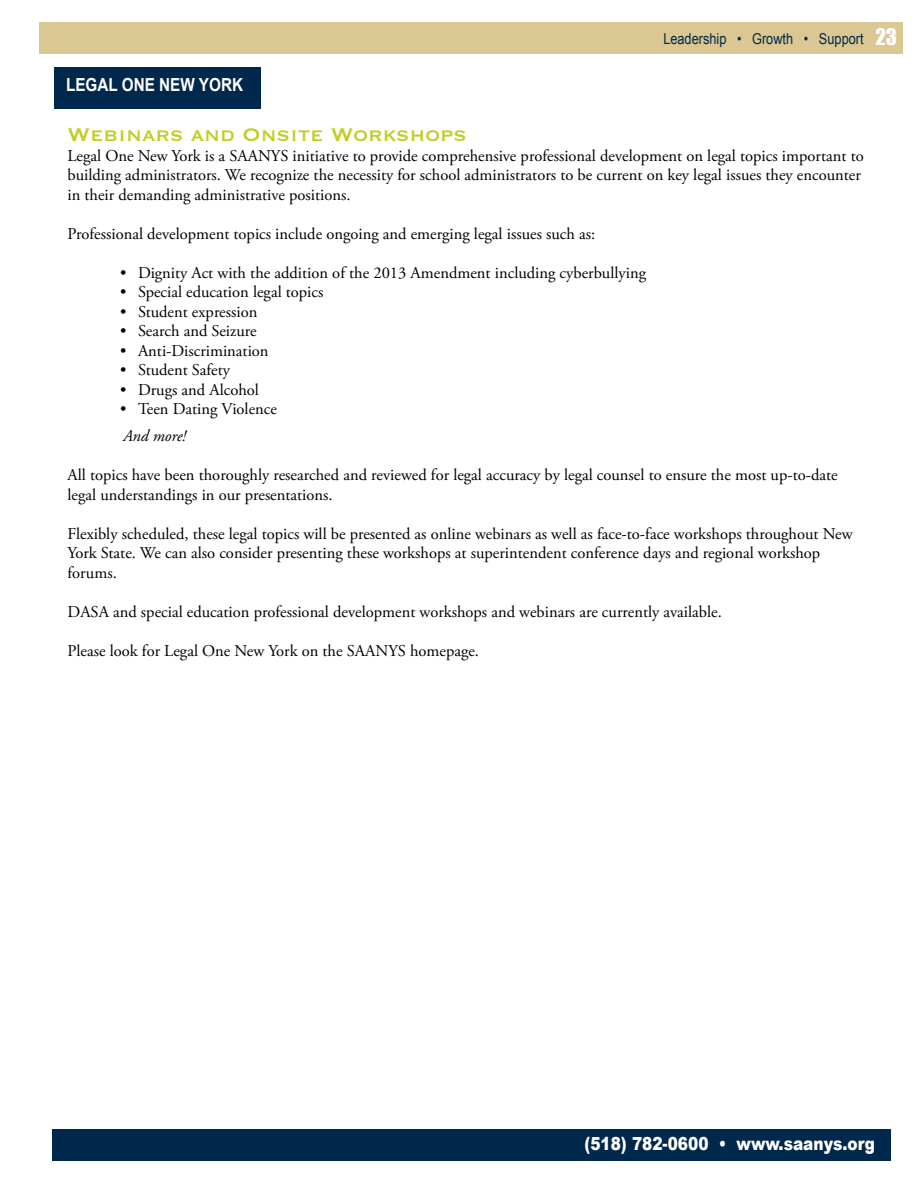
<style>
.page{position:relative;width:918px;height:1188px;background:#fff}
.page>*{position:absolute;margin:0;border:0;box-sizing:border-box;transform-origin:0 0}
.t1{font:24px "Copperplate";color:#c1cd23}
.t2{font:900 18px "Arial";color:#fff;scale:.85 1}
.t3{font:700 18px "Arial";color:#fff;scale:.85 1}
.t4{font:16.5px/19.5px "Adobe Garamond Pro";color:#000}
.t5{font:italic 16.5px "Adobe Garamond Pro";color:#000}
.t6{font:15px "Arial";color:#00274c;scale:.85 1}
.s1{font-family:"Impact";font-size:21px;color:#fff}
</style>
<div class="page">
<div style="left:52px;top:1130px;width:839px;height:31px;background:#00274c"></div>
<div style="left:54px;top:68px;width:206px;height:42px;background:#00274c"></div>
<div style="left:39px;top:22px;width:864px;height:32px;background:#dac792"></div>
<p class="t3" style="left:66px;top:73px;width:210px">LEGAL ONE NEW YORK</p>
<p class="t6" style="left:663px;top:29px;width:276px">Leadership • Growth • Support <span class="s1">23</span></p>
<h1 class="t1" style="left:67px;top:119px;width:401px">Webinars and Onsite Workshops</h1>
<p class="t4" style="left:67px;top:146px;width:798px">Legal One New York is a SAANYS initiative to provide comprehensive professional development on legal topics important to building administrators. We recognize the necessity for school administrators to be current on key legal issues they encounter in their demanding administrative positions.</p>
<p class="t4" style="left:67px;top:224px;width:529px">Professional development topics include ongoing and emerging legal issues such as:</p>
<p class="t4" style="left:120px;top:263px;width:528px">• Dignity Act with the addition of the 2013 Amendment including cyberbullying</p>
<p class="t4" style="left:120px;top:283px;width:205px">• Special education legal topics</p>
<p class="t4" style="left:120px;top:302px;width:139px">• Student expression</p>
<p class="t4" style="left:120px;top:322px;width:138px">• Search and Seizure</p>
<p class="t4" style="left:120px;top:341px;width:150px">• Anti-Discrimination</p>
<p class="t4" style="left:120px;top:361px;width:112px">• Student Safety</p>
<p class="t4" style="left:120px;top:380px;width:140px">• Drugs and Alcohol</p>
<p class="t4" style="left:120px;top:400px;width:159px">• Teen Dating Violence</p>
<p class="t5" style="left:123px;top:426px;width:64px">And more!</p>
<p class="t4" style="left:67px;top:466px;width:772px">All topics have been thoroughly researched and reviewed for legal accuracy by legal counsel to ensure the most up-to-date legal understandings in our presentations.</p>
<p class="t4" style="left:67px;top:524px;width:787px">Flexibly scheduled, these legal topics will be presented as online webinars as well as face-to-face workshops throughout New<br>York State. We can also consider presenting these workshops at superintendent conference days and regional workshop forums.</p>
<p class="t4" style="left:67px;top:602px;width:656px">DASA and special education professional development workshops and webinars are currently available.</p>
<p class="t4" style="left:67px;top:641px;width:413px">Please look for Legal One New York on the SAANYS homepage.</p>
<p class="t2" style="left:584px;top:1130px;width:343px">(518) 782-0600 • www.saanys.org</p>
</div>
